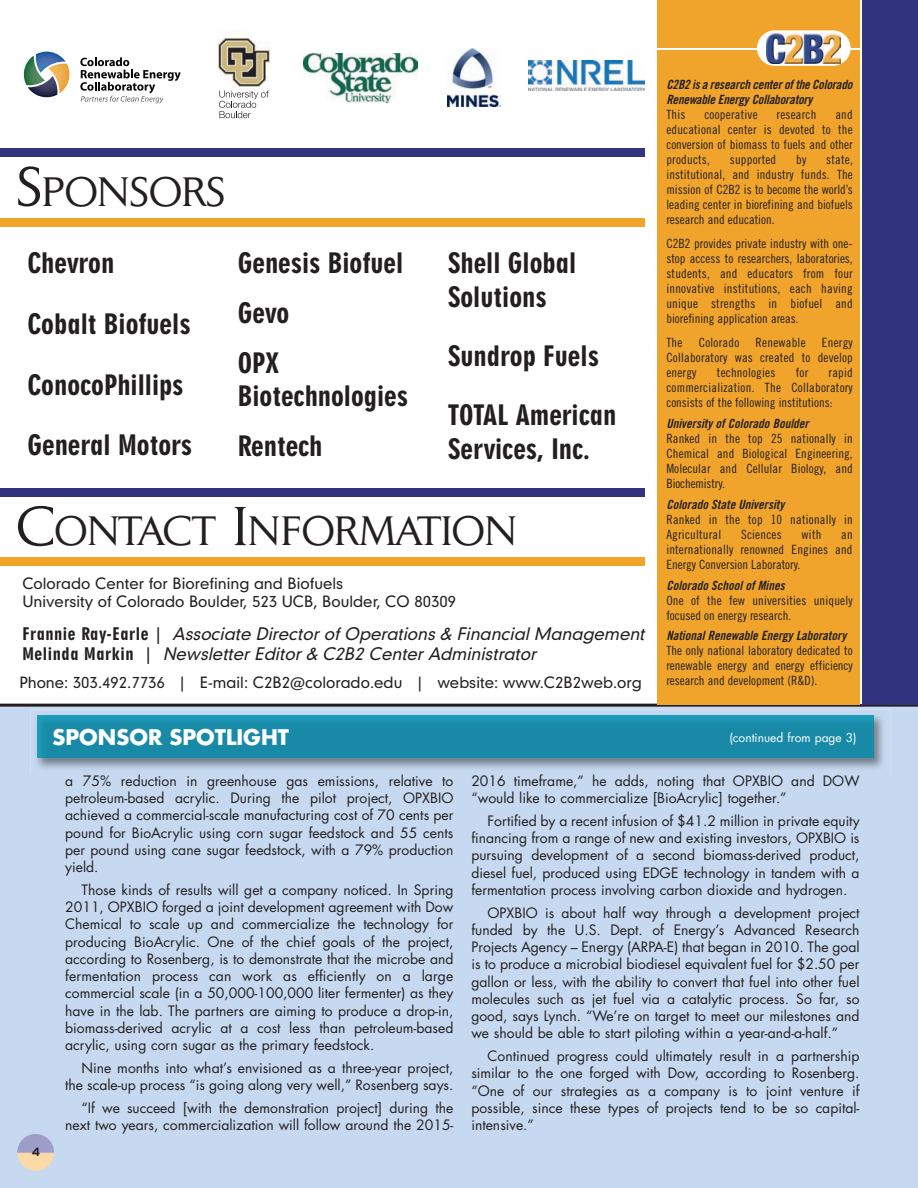
<style>
.page{position:relative;width:918px;height:1188px;background:#fff}
.page>*{position:absolute;margin:0;border:0;box-sizing:border-box;transform-origin:0 0}
.t1{font:40.5px "Daily News HC";letter-spacing:-.015em;color:#231f20}
.t2{font:27px/49.8px "Geometric 706 BT Black Condensed B";color:#231f20}
.t3{font:700 21px "Futura";color:#fff}
.t4{font:italic 16.65px/20px "Geometric 706 BT Medium B";color:#231f20}
.t5{font:15px/18px "Geometric 706 BT Medium B";color:#231f20}
.t6{font:13.95px/17.2px "Futura";color:#231f20;text-align:justify}
.t7{font:12.75px/15px "Trade Gothic Cond Eighteen";letter-spacing:.01em;color:#231f20;text-align:justify}
.t8{font:italic 12.75px/15px "Trade Gothic Bold Cond Twenty";color:#231f20}
.t9{font:12px "Futura";color:#fff}
.t10{font:700 12px "Interstate";color:#231f20}
.s1{font-size:54px}
.s2{font-family:"Geometric 706 BT Black Condensed B";font-style:normal}
.s3{font-style:normal}
</style>
<div class="page">
<div style="left:0;top:707px;width:918px;height:481px;background:#c6d9f0"></div>
<hr style="left:0;top:704px;width:918px;height:3px;background:#231f20">
<div style="left:0;top:148px;width:644px;height:8px;background:#32337f"></div>
<div style="left:0;top:218px;width:644px;height:8px;background:#f0a42c"></div>
<div style="left:660px;top:0;width:244px;height:704px;background:#f0a42c"></div>
<div style="left:860px;top:0;width:58px;height:704px;background:#32337f"></div>
<hr style="left:860px;top:0;width:2px;height:704px;background:#fff">
<img style="left:448px;top:48px;width:52px;height:58px">
<img style="left:529px;top:60px;width:115px;height:31px">
<svg style="left:80px;top:57px;width:101px;height:46px"></svg>
<svg style="left:23px;top:52px;width:47px;height:46px"></svg>
<div style="left:0;top:488px;width:644px;height:8px;background:#32337f"></div>
<div style="left:0;top:558px;width:644px;height:8px;background:#f0a42c"></div>
<hr style="left:657px;top:48px;width:204px;height:1px;background:#fff">
<svg style="left:757px;top:30px;width:94px;height:36px"></svg>
<img style="left:766px;top:33px;width:74px;height:30px">
<img style="left:218px;top:36px;width:52px;height:52px">
<svg style="left:219px;top:91px;width:50px;height:27px"></svg>
<img style="left:303px;top:54px;width:114px;height:48px">
<svg style="left:17px;top:1134px;width:37px;height:37px"></svg>
<img style="left:31px;top:710px;width:859px;height:64px">
<img style="left:37px;top:716px;width:836px;height:41px">
<h1 class="t1" style="left:16px;top:177px;width:212px"><span class="s1">S</span>PONSORS</h1>
<h2 class="t2" style="left:27px;top:241px;width:88px">Chevron</h2>
<h2 class="t2" style="left:27px;top:302px;width:165px">Cobalt Biofuels</h2>
<h2 class="t2" style="left:27px;top:362px;width:158px">ConocoPhillips</h2>
<h2 class="t2" style="left:27px;top:423px;width:166px">General Motors</h2>
<h2 class="t2" style="left:238px;top:241px;width:167px">Genesis Biofuel<br>Gevo<br>OPX</h2>
<h2 class="t2" style="left:238px;top:374px;width:172px">Biotechnologies<br>Rentech</h2>
<h2 class="t2" style="left:448px;top:249px;width:130px;line-height:33.3px">Shell Global<br>Solutions</h2>
<h2 class="t2" style="left:448px;top:329px;width:170px;line-height:59.2px">Sundrop Fuels<br>TOTAL American</h2>
<h2 class="t2" style="left:448px;top:426px;width:143px">Services, Inc.</h2>
<h1 class="t1" style="left:16px;top:516px;width:502px"><span class="s1">C</span>ONTACT <span class="s1">I</span>NFORMATION</h1>
<p class="t5" style="left:22px;top:576px;width:435px">Colorado Center for Biorefining and Biofuels<br>University of Colorado Boulder, 523 UCB, Boulder, CO 80309</p>
<p class="t4" style="left:22px;top:625px;width:627px"><span class="s2">F r a n n i e R a y - E a r l e</span> <span class="s3">|</span> Associate Director of Operations &amp; Financial Management<br><span class="s2">M e l i n d a M a r k i n</span> <span class="s3">|</span> Newsletter Editor &amp; C2B2 Center Administrator</p>
<p class="t5" style="left:19px;top:675px;width:624px">Phone: 303.492.7736 | E-mail: C2B2@colorado.edu | website: www.C2B2web.org</p>
<p class="t8" style="left:666px;top:78px;width:190px">C2B2 isa research centerofthe Colorado<br>Renewable EnergyCollaboratory</p>
<p class="t7" style="left:666px;top:108px;width:21px">This</p>
<p class="t7" style="left:704px;top:108px;width:55px">cooperative</p>
<p class="t7" style="left:777px;top:108px;width:41px">research</p>
<p class="t7" style="left:666px;top:108px;width:188px;text-indent:169px">and educational center is devoted to the conversion of biomass to fuels and other products,</p>
<p class="t7" style="left:730px;top:153px;width:48px">supported</p>
<p class="t7" style="left:796px;top:153px;width:12px">by</p>
<p class="t7" style="left:666px;top:153px;width:188px;text-indent:160px">state, institutional, and industry funds. The mission of C2B2 is to become the world’s leading center in biorefining and biofuels research and education.</p>
<p class="t7" style="left:666px;top:237px;width:188px">C2B2 provides private industry with one&shy;stop access to researchers, laboratories, students, and educators from four innovative institutions, each having unique strengths in biofuel and biorefining application areas.</p>
<p class="t7" style="left:666px;top:336px;width:18px">The</p>
<p class="t7" style="left:699px;top:336px;width:42px">Colorado</p>
<p class="t7" style="left:756px;top:336px;width:51px">Renewable</p>
<p class="t7" style="left:666px;top:336px;width:188px;text-indent:156px">Energy Collaboratory was created to develop energy</p>
<p class="t7" style="left:717px;top:366px;width:60px">technologies</p>
<p class="t7" style="left:796px;top:366px;width:14px">for</p>
<p class="t7" style="left:666px;top:366px;width:188px;text-indent:162px">rapid commercialization. The Collaboratory consists of the following institutions:</p>
<p class="t8" style="left:666px;top:417px;width:146px">University ofColorado Boulder</p>
<p class="t7" style="left:666px;top:432px;width:188px">Ranked in the top 25 nationally in Chemical and Biological Engineering, Molecular and Cellular Biology, and Biochemistry.</p>
<p class="t8" style="left:666px;top:498px;width:122px">Colorado State University</p>
<p class="t7" style="left:666px;top:513px;width:188px">Ranked in the top 10 nationally in<br>Agricultural</p>
<p class="t7" style="left:741px;top:528px;width:42px">Sciences</p>
<p class="t7" style="left:802px;top:528px;width:21px">with</p>
<p class="t7" style="left:666px;top:528px;width:188px;text-indent:175px">an internationally renowned Engines and Energy Conversion Laboratory.</p>
<p class="t8" style="left:666px;top:579px;width:122px">Colorado SchoolofMines</p>
<p class="t7" style="left:666px;top:594px;width:188px">One of the few universities uniquely focused on energy research.</p>
<p class="t8" style="left:666px;top:629px;width:184px">NationalRenewable Energy Laboratory</p>
<p class="t7" style="left:666px;top:644px;width:188px">The only national laboratory dedicated to renewable energy and energy efficiency research and development (R&amp;D).</p>
<h3 class="t3" style="left:52px;top:728px;width:238px">SPONSOR SPOTLIGHT</h3>
<p class="t9" style="left:729px;top:732px;width:129px">(continued from page 3)</p>
<p class="t10" style="left:32px;top:1147px;width:10px">4</p>
<p class="t6" style="left:65px;top:773px;width:390px">a 75% reduction in greenhouse gas emissions, relative to petroleum-based acrylic. During the pilot project, OPXBIO achieved a commercial-scale manufacturing cost of 70 cents per pound for BioAcrylic using corn sugar feedstock and 55 cents per pound using cane sugar feedstock, with a 79% production yield.</p>
<p class="t6" style="left:65px;top:882px;width:390px;text-indent:16px">Those kinds of results will get a company noticed. In Spring 2011, OPXBIO forged a joint development agreement with Dow Chemical to scale up and commercialize the technology for producing BioAcrylic. One of the chief goals of the project, according to Rosenberg, is to demonstrate that the microbe and fermentation process can work as efficiently on a large commercial scale (in a 50,000-100,000 liter fermenter) as they have in the lab. The partners are aiming to produce a drop-in, biomass-derived acrylic at a cost less than petroleum-based acrylic, using corn sugar as the primary feedstock.</p>
<p class="t6" style="left:65px;top:1060px;width:390px;text-align:right">Nine months into what’s envisioned as a three-year project, the scale-up process “is going along very well,” Rosenberg says.</p>
<p class="t6" style="left:65px;top:1100px;width:390px;text-align:right">“If we succeed [with the demonstration project] during the next two years, commercialization will follow around the 2015-</p>
<p class="t6" style="left:471px;top:773px;width:390px">2016 timeframe,” he adds, noting that OPXBIO and DOW “would like to commercialize [BioAcrylic] together.”</p>
<p class="t6" style="left:471px;top:813px;width:390px;text-indent:16px">Fortified by a recent infusion of $41.2 million in private equity financing from a range of new and existing investors, OPXBIO is pursuing development of a second biomass-derived product, diesel fuel, produced using EDGE technology in tandem with a fermentation process involving carbon dioxide and hydrogen.</p>
<p class="t6" style="left:471px;top:905px;width:390px;text-indent:16px">OPXBIO is about half way through a development project funded by the U.S. Dept. of Energy’s Advanced Research Projects Agency – Energy (ARPA-E) that began in 2010. The goal is to produce a microbial biodiesel equivalent fuel for $2.50 per gallon or less, with the ability to convert that fuel into other fuel molecules such as jet fuel via a catalytic process. So far, so good, says Lynch. “We’re on target to meet our milestones and we should be able to start piloting within a year-and-a-half.”</p>
<p class="t6" style="left:471px;top:1049px;width:390px;text-indent:16px">Continued progress could ultimately result in a partnership similar to the one forged with Dow, according to Rosenberg. “One of our strategies as a company is to joint venture if possible, since these types of projects tend to be so capital&shy;intensive.”</p>
</div>
